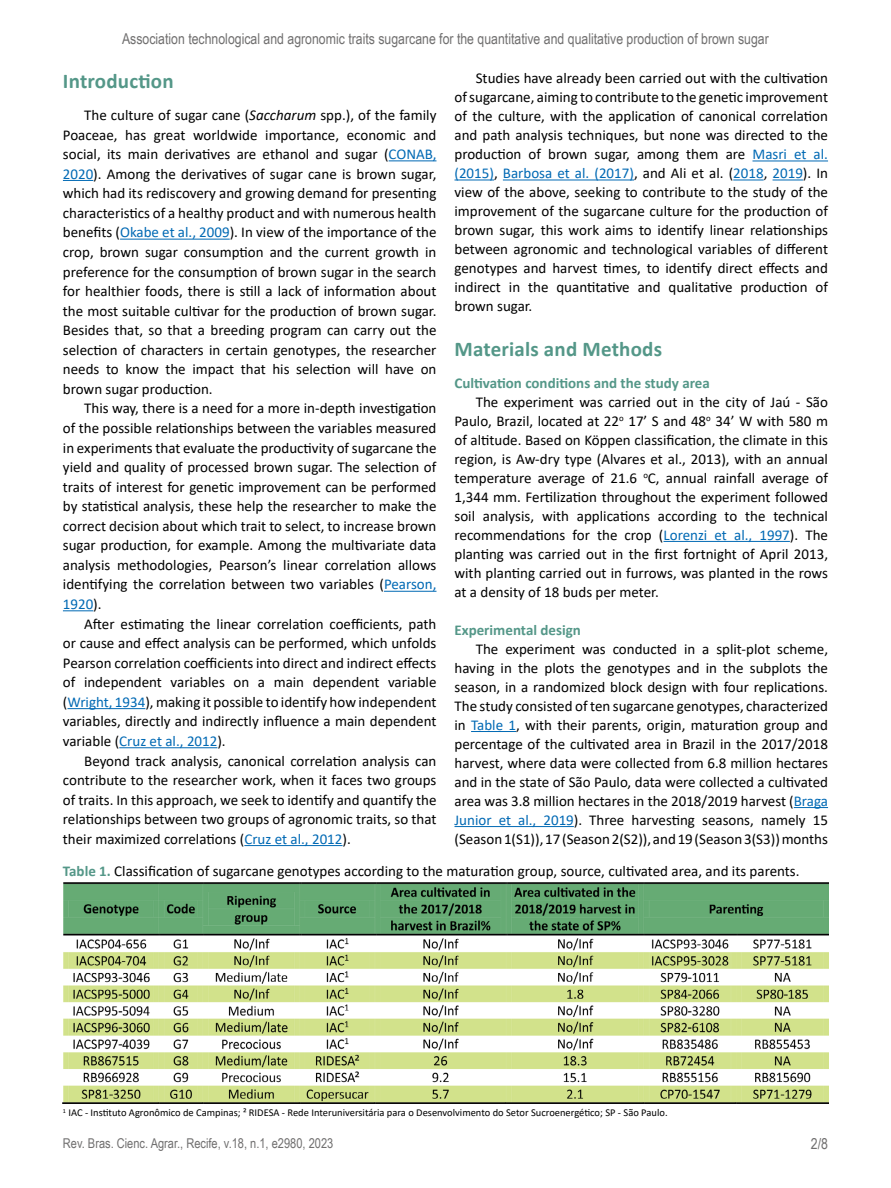
<style>
.page{position:relative;width:891px;height:1188px;background:#fff}
.page>*{position:absolute;margin:0;border:0;box-sizing:border-box;transform-origin:0 0}
.t1{font:700 21px "Calibri";letter-spacing:.01em;color:#549788}
.t2{font:15px/19.5px "Calibri";color:#000;text-align:justify}
.t3{font:15px "Arial Narrow";color:#706f6f}
.t4{font:700 15px "Calibri";color:#549788}
.t5{font:13.5px "Arial Narrow";color:#706f6f}
.t6{font:10.5px "Calibri";color:#000}
.s1{font-style:italic}
.s2{color:#0069b4}
.s3{font-weight:700;color:#549788}
</style>
<div class="page">
<hr style="left:389px;top:160px;width:47px;height:1px;background:#0069b4">
<hr style="left:63px;top:180px;width:30px;height:1px;background:#0069b4">
<hr style="left:120px;top:239px;width:110px;height:1px;background:#0069b4">
<hr style="left:384px;top:591px;width:52px;height:1px;background:#0069b4">
<hr style="left:63px;top:610px;width:30px;height:1px;background:#0069b4">
<hr style="left:67px;top:708px;width:78px;height:1px;background:#0069b4">
<hr style="left:119px;top:747px;width:98px;height:1px;background:#0069b4">
<hr style="left:244px;top:845px;width:99px;height:1px;background:#0069b4">
<hr style="left:752px;top:160px;width:76px;height:1px;background:#0069b4">
<hr style="left:454px;top:179px;width:40px;height:1px;background:#0069b4">
<hr style="left:503px;top:179px;width:131px;height:1px;background:#0069b4">
<hr style="left:733px;top:179px;width:31px;height:1px;background:#0069b4">
<hr style="left:773px;top:179px;width:30px;height:1px;background:#0069b4">
<hr style="left:663px;top:541px;width:127px;height:1px;background:#0069b4">
<hr style="left:471px;top:731px;width:45px;height:1px;background:#0069b4">
<hr style="left:794px;top:807px;width:34px;height:1px;background:#0069b4">
<hr style="left:454px;top:826px;width:120px;height:1px;background:#0069b4">
<img style="left:63px;top:883px;width:765px;height:221px">
<p class="t3" style="left:122px;top:28px;width:648px">Association technological and agronomic traits sugarcane for the quantitative and qualitative production of brown sugar</p>
<h1 class="t1" style="left:63px;top:66px;width:112px">Introduction</h1>
<p class="t2" style="left:63px;top:105px;width:375px;text-indent:21px">The culture of sugar cane (<span class="s1">Saccharum</span> spp.), of the family Poaceae, has great worldwide importance, economic and social, its main derivatives are ethanol and sugar (<span class="s2">CONAB, 2020</span>). Among the derivatives of sugar cane is brown sugar, which had its rediscovery and growing demand for presenting characteristics of a healthy product and with numerous health benefits (<span class="s2">Okabe et al., 2009</span>). In view of the importance of the crop, brown sugar consumption and the current growth in preference for the consumption of brown sugar in the search for healthier foods, there is still a lack of information about the most suitable cultivar for the production of brown sugar.<br>Besides that, so that a breeding program can carry out the selection of characters in certain genotypes, the researcher needs to know the impact that his selection will have on brown sugar production.</p>
<p class="t2" style="left:63px;top:398px;width:375px;text-indent:21px">This way, there is a need for a more in-depth investigation of the possible relationships between the variables measured in experiments that evaluate the productivity of sugarcane the yield and quality of processed brown sugar. The selection of traits of interest for genetic improvement can be performed by statistical analysis, these help the researcher to make the correct decision about which trait to select, to increase brown sugar production, for example. Among the multivariate data analysis methodologies, Pearson’s linear correlation allows identifying the correlation between two variables (<span class="s2">Pearson, 1920</span>).</p>
<p class="t2" style="left:63px;top:614px;width:375px;text-indent:21px">After estimating the linear correlation coefficients, path or cause and effect analysis can be performed, which unfolds Pearson correlation coefficients into direct and indirect effects of independent variables on a main dependent variable (<span class="s2">Wright, 1934</span>), making it possible to identify how independent variables, directly and indirectly influence a main dependent variable (<span class="s2">Cruz et al., 2012</span>).</p>
<p class="t2" style="left:63px;top:750px;width:375px;text-indent:21px">Beyond track analysis, canonical correlation analysis can contribute to the researcher work, when it faces two groups of traits. In this approach, we seek to identify and quantify the relationships between two groups of agronomic traits, so that their maximized correlations (<span class="s2">Cruz et al., 2012</span>).</p>
<p class="t2" style="left:454px;top:68px;width:375px;line-height:19px;text-indent:21px">Studies have already been carried out with the cultivation of sugarcane, aiming to contribute to the genetic improvement of the culture, with the application of canonical correlation and path analysis techniques, but none was directed to the production of brown sugar, among them are <span class="s2">Masri et al. (2015)</span>, <span class="s2">Barbosa et al. (2017)</span>, and Ali et al. (<span class="s2">2018</span>, <span class="s2">2019</span>). In view of the above, seeking to contribute to the study of the improvement of the sugarcane culture for the production of brown sugar, this work aims to identify linear relationships between agronomic and technological variables of different genotypes and harvest times, to identify direct effects and indirect in the quantitative and qualitative production of brown sugar.</p>
<h1 class="t1" style="left:454px;top:334px;width:209px">Materials and Methods</h1>
<p class="t4" style="left:454px;top:372px;width:257px">Cultivation conditions and the study area</p>
<p class="t2" style="left:454px;top:392px;width:375px;line-height:19px;text-indent:21px">The experiment was carried out in the city of Jaú - São Paulo, Brazil, located at 22<sup>o</sup> 17’ S and 48<sup>o</sup> 34’ W with 580 m of altitude. Based on Köppen classification, the climate in this region, is Aw-dry type (Alvares et al., 2013), with an annual temperature average of 21.6 <sup>o</sup>C, annual rainfall average of 1,344 mm. Fertilization throughout the experiment followed soil analysis, with applications according to the technical recommendations for the crop (<span class="s2">Lorenzi et al., 1997</span>). The planting was carried out in the first fortnight of April 2013, with planting carried out in furrows, was planted in the rows at a density of 18 buds per meter.</p>
<p class="t4" style="left:455px;top:619px;width:128px">Experimental design</p>
<p class="t2" style="left:455px;top:639px;width:375px;line-height:19px;text-indent:21px">The experiment was conducted in a split-plot scheme, having in the plots the genotypes and in the subplots the season, in a randomized block design with four replications.<br>The study consisted of ten sugarcane genotypes, characterized in <span class="s2">Table 1</span>, with their parents, origin, maturation group and percentage of the cultivated area in Brazil in the 2017/2018 harvest, where data were collected from 6.8 million hectares and in the state of São Paulo, data were collected a cultivated area was 3.8 million hectares in the 2018/2019 harvest (<span class="s2">Braga Junior et al., 2019</span>). Three harvesting seasons, namely 15 (Season 1(S1)), 17 (Season 2(S2)), and 19 (Season 3(S3)) months</p>
<p class="t2" style="left:63px;top:861px;width:738px"><span class="s3">Table 1.</span> Classification of sugarcane genotypes according to the maturation group, source, cultivated area, and its parents.</p>
<p class="t6" style="left:63px;top:1105px;width:606px"><sup>1</sup> IAC - Instituto Agronômico de Campinas; ² RIDESA - Rede Interuniversitária para o Desenvolvimento do Setor Sucroenergético; SP - São Paulo.</p>
<p class="t5" style="left:63px;top:1134px;width:272px">Rev. Bras. Cienc. Agrar., Recife, v.18, n.1, e2980, 2023</p>
<p class="t3" style="left:811px;top:1133px;width:19px">2/8</p>
</div>
